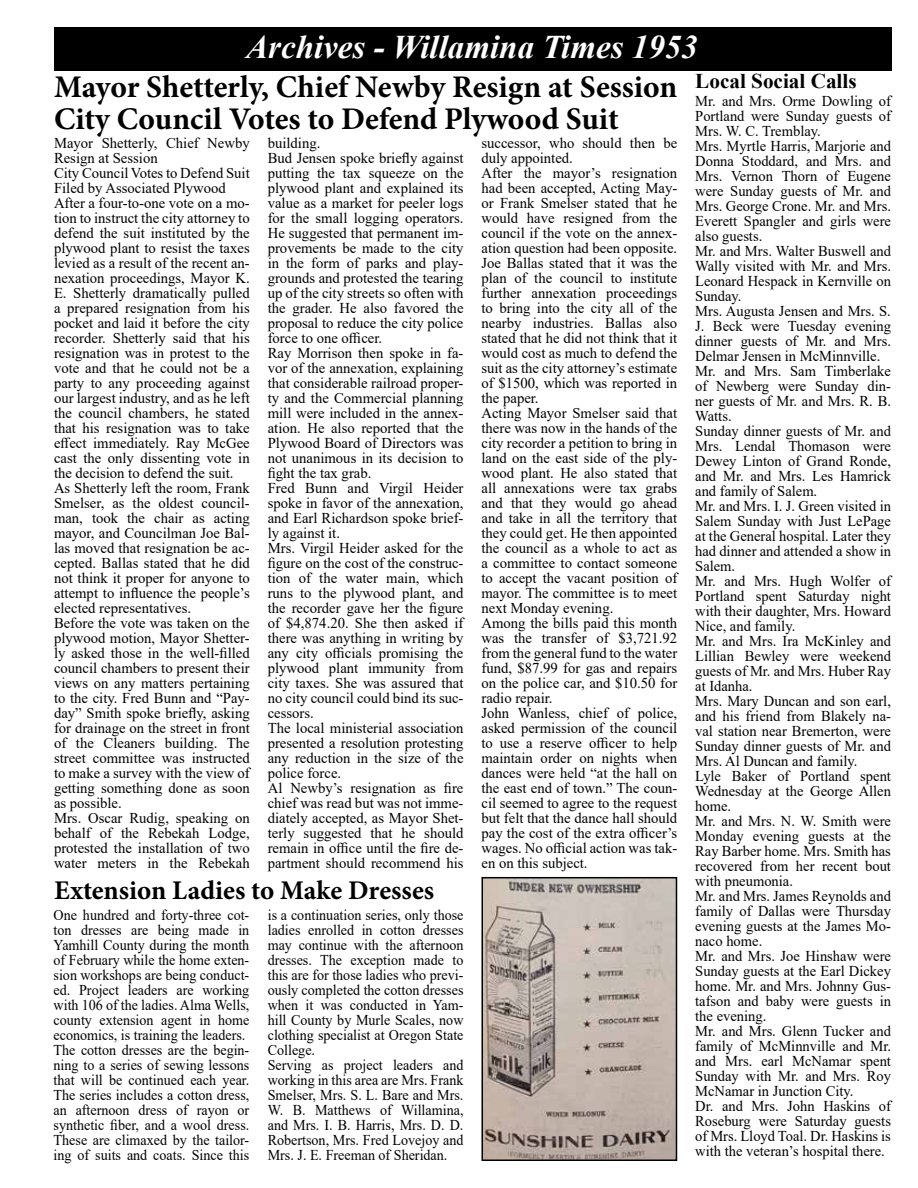
<style>
.page{position:relative;width:918px;height:1188px;background:#fff}
.page>*{position:absolute;margin:0;border:0;box-sizing:border-box;transform-origin:0 0}
.t1{font:italic 700 33px "Times New Roman";color:#fff}
.t2{font:700 31.5px/31.5px "Minion Pro";color:#000}
.t3{font:700 27px "Minion Pro";color:#000}
.t4{font:700 21px "Times New Roman";color:#000}
.t5{font:15px/15px "Times New Roman";color:#000}
.t6{font:15px/15px "Times New Roman";color:#000;scale:.94 1}
</style>
<div class="page">
<div style="left:54px;top:27px;width:837px;height:43px;background:#000"></div>
<img style="left:485px;top:880px;width:189px;height:278px">
<div style="left:482px;top:877px;width:195px;height:284px;border:2px solid #000"></div>
<h1 class="t1" style="left:246px;top:24px;width:453px">Archives - Willamina Times 1953</h1>
<h3 class="t4" style="left:695px;top:66px;width:163px">Local Social Calls</h3>
<p class="t5" style="left:695px;top:93px;width:197px">Mr. and Mrs. Orme Dowling of<br>Portland were Sunday guests of<br>Mrs. W. C. Tremblay.<br>Mrs. Myrtle Harris, Marjorie and<br>Donna Stoddard, and Mrs. and<br>Mrs. Vernon Thorn of Eugene were Sunday guests of Mr. and<br>Mrs. George Crone. Mr. and Mrs.<br>Everett Spangler and girls were also guests.<br>Mr. and Mrs. Walter Buswell and<br>Wally visited with Mr. and Mrs.<br>Leonard Hespack in Kernville on<br>Sunday.<br>Mrs. Augusta Jensen and Mrs. S.<br>J. Beck were Tuesday evening dinner guests of Mr. and Mrs.<br>Delmar Jensen in McMinnville.<br>Mr. and Mrs. Sam Timberlake of Newberg were Sunday din&shy;ner guests of Mr. and Mrs. R. B.<br>Watts.<br>Sunday dinner guests of Mr. and<br>Mrs. Lendal Thomason were<br>Dewey Linton of Grand Ronde, and Mr. and Mrs. Les Hamrick and family of Salem.<br>Mr. and Mrs. I. J. Green visited in<br>Salem Sunday with Just LePage at the General hospital. Later they had dinner and attended a show in<br>Salem.<br>Mr. and Mrs. Hugh Wolfer of<br>Portland spent Saturday night with their daughter, Mrs. Howard<br>Nice, and family.<br>Mr. and Mrs. Ira McKinley and<br>Lillian Bewley were weekend guests of Mr. and Mrs. Huber Ray at Idanha.<br>Mrs. Mary Duncan and son earl, and his friend from Blakely na&shy;val station near Bremerton, were<br>Sunday dinner guests of Mr. and<br>Mrs. Al Duncan and family.<br>Lyle Baker of Portland spent<br>Wednesday at the George Allen home.<br>Mr. and Mrs. N. W. Smith were<br>Monday evening guests at the<br>Ray Barber home. Mrs. Smith has recovered from her recent bout with pneumonia.<br>Mr. and Mrs. James Reynolds and family of Dallas were Thursday evening guests at the James Mo&shy;naco home.<br>Mr. and Mrs. Joe Hinshaw were<br>Sunday guests at the Earl Dickey home. Mr. and Mrs. Johnny Gus&shy;tafson and baby were guests in the evening.<br>Mr. and Mrs. Glenn Tucker and family of McMinnville and Mr. and Mrs. earl McNamar spent<br>Sunday with Mr. and Mrs. Roy<br>McNamar in Junction City.<br>Dr. and Mrs. John Haskins of<br>Roseburg were Saturday guests of Mrs. Lloyd Toal. Dr. Haskins is with the veteran’s hospital there.</p>
<h2 class="t2" style="left:54px;top:71px;width:625px">Mayor Shetterly, Chief Newby Resign at Session<br>City Council Votes to Defend Plywood Suit</h2>
<p class="t5" style="left:54px;top:135px;width:197px">Mayor Shetterly, Chief Newby<br>Resign at Session<br>City Council Votes to Defend Suit<br>Filed by Associated Plywood<br>After a four-to-one vote on a mo&shy;tion to instruct the city attorney to defend the suit instituted by the plywood plant to resist the taxes levied as a result of the recent an&shy;nexation proceedings, Mayor K.<br>E. Shetterly dramatically pulled a prepared resignation from his pocket and laid it before the city recorder. Shetterly said that his resignation was in protest to the vote and that he could not be a party to any proceeding against our largest industry, and as he left the council chambers, he stated that his resignation was to take effect immediately. Ray McGee cast the only dissenting vote in the decision to defend the suit.<br>As Shetterly left the room, Frank<br>Smelser, as the oldest council&shy;man, took the chair as acting mayor, and Councilman Joe Bal&shy;las moved that resignation be ac&shy;cepted. Ballas stated that he did not think it proper for anyone to attempt to influence the people’s elected representatives.<br>Before the vote was taken on the plywood motion, Mayor Shetter&shy;ly asked those in the well-filled council chambers to present their views on any matters pertaining to the city. Fred Bunn and “Pay&shy;day” Smith spoke briefly, asking for drainage on the street in front of the Cleaners building. The street committee was instructed to make a survey with the view of getting something done as soon as possible.<br>Mrs. Oscar Rudig, speaking on behalf of the Rebekah Lodge, protested the installation of two water meters in the Rebekah</p>
<p class="t5" style="left:268px;top:135px;width:197px">building.<br>Bud Jensen spoke briefly against putting the tax squeeze on the plywood plant and explained its value as a market for peeler logs for the small logging operators.<br>He suggested that permanent im&shy;provements be made to the city in the form of parks and play&shy;grounds and protested the tearing up of the city streets so often with the grader. He also favored the proposal to reduce the city police force to one officer.<br>Ray Morrison then spoke in fa&shy;vor of the annexation, explaining that considerable railroad proper&shy;ty and the Commercial planning mill were included in the annex&shy;ation. He also reported that the<br>Plywood Board of Directors was not unanimous in its decision to fight the tax grab.<br>Fred Bunn and Virgil Heider spoke in favor of the annexation, and Earl Richardson spoke brief&shy;ly against it.<br>Mrs. Virgil Heider asked for the figure on the cost of the construc&shy;tion of the water main, which runs to the plywood plant, and the recorder gave her the figure of $4,874.20. She then asked if there was anything in writing by any city officials promising the plywood plant immunity from city taxes. She was assured that no city council could bind its suc&shy;cessors.<br>The local ministerial association presented a resolution protesting any reduction in the size of the police force.<br>Al Newby’s resignation as fire chief was read but was not imme&shy;diately accepted, as Mayor Shet&shy;terly suggested that he should remain in office until the fire de&shy;partment should recommend his</p>
<p class="t5" style="left:482px;top:135px;width:197px">successor, who should then be duly appointed.<br>After the mayor’s resignation had been accepted, Acting May&shy;or Frank Smelser stated that he would have resigned from the council if the vote on the annex&shy;ation question had been opposite.<br>Joe Ballas stated that it was the plan of the council to institute further annexation proceedings to bring into the city all of the nearby industries. Ballas also stated that he did not think that it would cost as much to defend the suit as the city attorney’s estimate of $1500, which was reported in the paper.<br>Acting Mayor Smelser said that there was now in the hands of the city recorder a petition to bring in land on the east side of the ply&shy;wood plant. He also stated that all annexations were tax grabs and that they would go ahead and take in all the territory that they could get. He then appointed the council as a whole to act as a committee to contact someone to accept the vacant position of mayor. The committee is to meet next Monday evening.<br>Among the bills paid this month was the transfer of $3,721.92 from the general fund to the water fund, $87.99 for gas and repairs on the police car, and $10.50 for radio repair.<br>John Wanless, chief of police, asked permission of the council to use a reserve officer to help maintain order on nights when dances were held “at the hall on the east end of town.” The coun&shy;cil seemed to agree to the request but felt that the dance hall should pay the cost of the extra officer’s wages. No official action was tak&shy;en on this subject.</p>
<h3 class="t3" style="left:54px;top:871px;width:382px">Extension Ladies to Make Dresses</h3>
<p class="t6" style="left:268px;top:907px;width:210px">is a continuation series, only those ladies enrolled in cotton dresses may continue with the afternoon dresses. The exception made to this are for those ladies who previ&shy;ously completed the cotton dresses when it was conducted in Yam&shy;hill County by Murle Scales, now clothing specialist at Oregon State<br>College.<br>Serving as project leaders and working in this area are Mrs. Frank<br>Smelser, Mrs. S. L. Bare and Mrs.<br>W. B. Matthews of Willamina, and Mrs. I. B. Harris, Mrs. D. D.<br>Robertson, Mrs. Fred Lovejoy and<br>Mrs. J. E. Freeman of Sheridan.</p>
<p class="t6" style="left:54px;top:907px;width:210px">One hundred and forty-three cot&shy;ton dresses are being made in<br>Yamhill County during the month of February while the home exten&shy;sion workshops are being conduct&shy;ed. Project leaders are working with 106 of the ladies. Alma Wells, county extension agent in home economics, is training the leaders.<br>The cotton dresses are the begin&shy;ning to a series of sewing lessons that will be continued each year.<br>The series includes a cotton dress, an afternoon dress of rayon or synthetic fiber, and a wool dress.<br>These are climaxed by the tailor&shy;ing of suits and coats. Since this</p>
</div>
